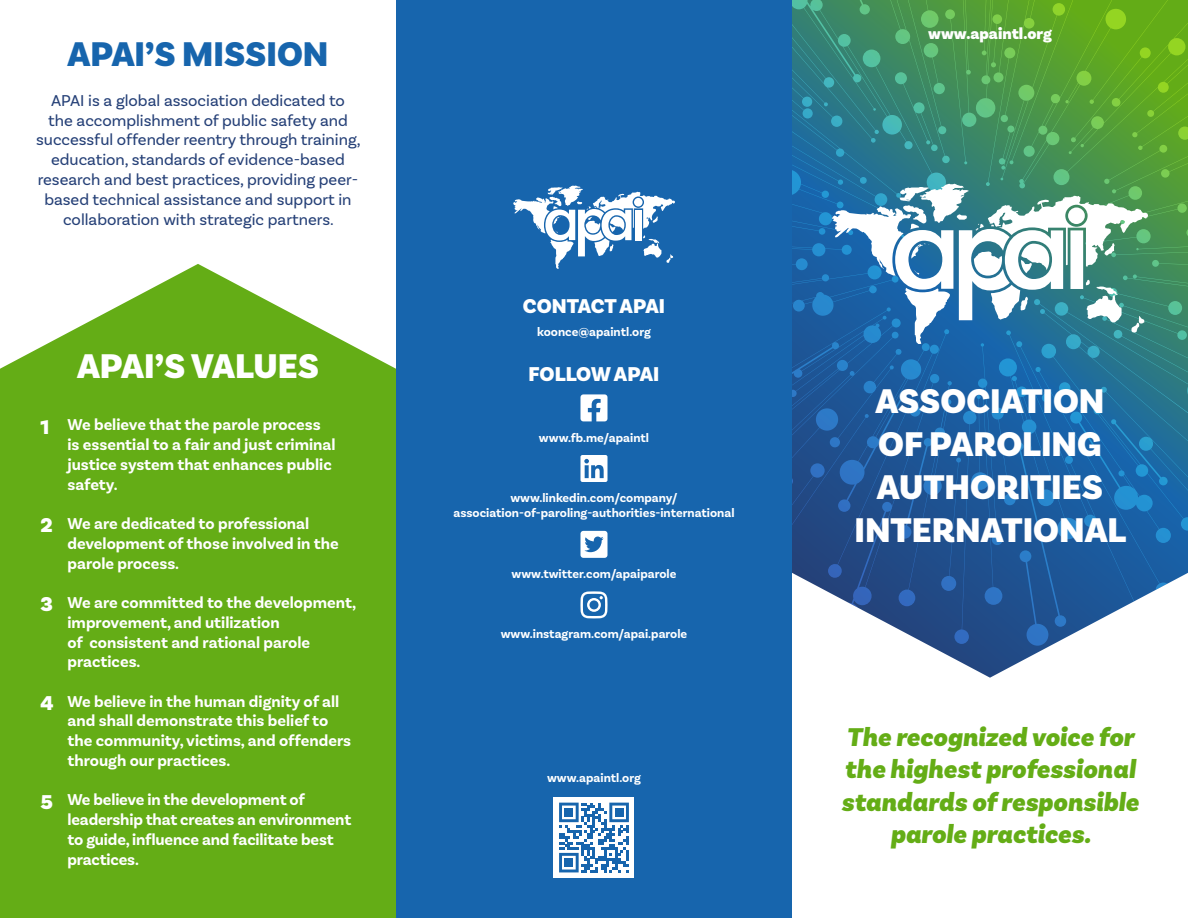
<style>
.page{position:relative;width:1188px;height:918px;background:#fff}
.page>*{position:absolute;margin:0;border:0;box-sizing:border-box;transform-origin:0 0}
.t1{font:900 36px "Basic Sans";color:#fff}
.t2{font:900 36px "Basic Sans";color:#1765ad}
.t3{font:italic 900 27px/32.4px "Basic Sans";color:#64ad16;text-align:center}
.t4{font:900 21px "Basic Sans";color:#fff}
.t5{font:700 16.5px/19.8px "Basic Sans";color:#fff}
.t6{font:16.5px/19.8px "Basic Sans";color:#254077;text-align:center}
.t7{font:900 16.5px "Basic Sans";color:#fff}
.t8{font:700 12.75px "Basic Sans";color:#fff}
</style>
<div class="page">
<div style="left:396px;top:0;width:396px;height:918px;background:#1765ad"></div>
<svg style="left:513px;top:186px;width:162px;height:83px"></svg>
<svg style="left:581px;top:394px;width:27px;height:27px"></svg>
<svg style="left:581px;top:455px;width:27px;height:27px"></svg>
<svg style="left:581px;top:531px;width:27px;height:27px"></svg>
<svg style="left:580px;top:591px;width:28px;height:27px"></svg>
<svg style="left:0;top:264px;width:396px;height:654px;background:#70b328"></svg>
<svg style="left:930px;top:646px;width:95px;height:32px"></svg>
<svg style="left:1006px;top:646px;width:44px;height:13px"></svg>
<svg style="left:792px;top:0;width:396px;height:646px;background:#3a7b86"></svg>
<svg style="left:832px;top:184px;width:316px;height:160px"></svg>
<div style="left:554px;top:797px;width:80px;height:81px;background:#fff"></div>
<svg style="left:559px;top:803px;width:70px;height:69px"></svg>
<div style="left:565px;top:808px;width:8px;height:9px;background:#1765ad"></div>
<div style="left:615px;top:808px;width:8px;height:9px;background:#1765ad"></div>
<div style="left:565px;top:858px;width:8px;height:9px;background:#1765ad"></div>
<p class="t2" style="left:67px;top:32px;width:263px">APAI’S MISSION</p>
<p class="t6" style="left:36px;top:90px;width:326px">APAI is a global association dedicated to<br>the accomplishment of public safety and successful offender reentry through training, education, standards of evidence-based research and best practices, providing peer&shy;based technical assistance and support in collaboration with strategic partners.</p>
<p class="t1" style="left:77px;top:345px;width:243px">APAI’S VALUES</p>
<p class="t4" style="left:40px;top:414px;width:10px">1</p>
<p class="t5" style="left:68px;top:415px;width:270px">We believe that the parole process is essential to a fair and just criminal justice system that enhances public safety.</p>
<p class="t4" style="left:40px;top:513px;width:14px">2</p>
<p class="t5" style="left:68px;top:514px;width:273px">We are dedicated to professional development of those involved in the parole process.</p>
<p class="t4" style="left:40px;top:591px;width:14px">3</p>
<p class="t5" style="left:68px;top:593px;width:290px">We are committed to the development, improvement, and utilization<br>of consistent and rational parole practices.</p>
<p class="t4" style="left:40px;top:690px;width:15px">4</p>
<p class="t5" style="left:68px;top:691px;width:285px">We believe in the human dignity of all and shall demonstrate this belief to the community, victims, and offenders through our practices.</p>
<p class="t4" style="left:40px;top:789px;width:14px">5</p>
<p class="t5" style="left:68px;top:790px;width:285px">We believe in the development of leadership that creates an environment to guide, influence and facilitate best practices.</p>
<p class="t4" style="left:523px;top:294px;width:144px">CONTACT APAI</p>
<p class="t8" style="left:537px;top:324px;width:115px">koonce@apaintl.org</p>
<p class="t4" style="left:529px;top:361px;width:132px">FOLLOW APAI</p>
<p class="t8" style="left:539px;top:430px;width:112px">www.fb.me/apaintl</p>
<p class="t8" style="left:510px;top:490px;width:169px">www.linkedin.com/company/</p>
<p class="t8" style="left:453px;top:505px;width:283px">association-of-paroling-authorities-international</p>
<p class="t8" style="left:512px;top:566px;width:166px">www.twitter.com/apaiparole</p>
<p class="t8" style="left:501px;top:627px;width:188px">www.instagram.com/apai.parole</p>
<p class="t8" style="left:547px;top:770px;width:95px">www.apaintl.org</p>
<p class="t7" style="left:928px;top:24px;width:125px">www.apaintl.org</p>
<p class="t1" style="left:875px;top:379px;width:231px">ASSOCIATION</p>
<p class="t1" style="left:878px;top:422px;width:225px">OF PAROLING</p>
<p class="t1" style="left:877px;top:465px;width:228px">AUTHORITIES</p>
<p class="t1" style="left:854px;top:508px;width:274px">INTERNATIONAL</p>
<p class="t3" style="left:846px;top:721px;width:289px">The recognized voice for</p>
<p class="t3" style="left:841px;top:754px;width:299px">the highest professional standards of responsible parole practices.</p>
</div>
